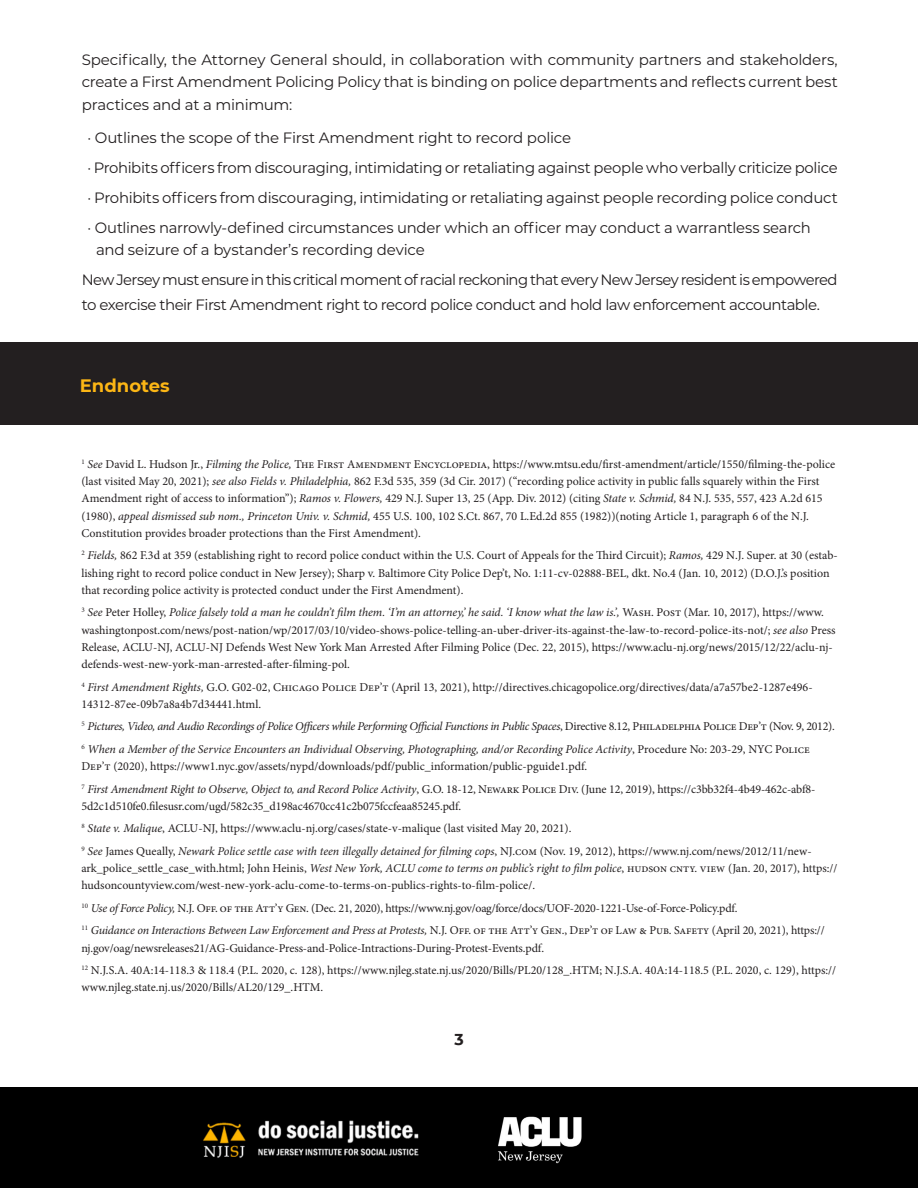
<style>
.page{position:relative;width:918px;height:1188px;background:#fff}
.page>*{position:absolute;margin:0;border:0;box-sizing:border-box;transform-origin:0 0}
.Paragraph_Style_2{font:700 18px "Montserrat";color:#fcb615}
.Paragraph_Style_2-2{font:700 15.75px "Montserrat";color:#231f20}
.t1{font:15px/22.5px "Montserrat";letter-spacing:-.025em;color:#231f20}
.t2{font:12px/17.2px "Minion Pro";color:#231f20}
.t3{font:italic 12px "Minion Pro";letter-spacing:-.03em;color:#231f20}
.t4{font:12px "Minion Pro";letter-spacing:-.02em;color:#231f20}
.s1{font-style:italic}
.s2{font-style:normal}
</style>
<div class="page">
<div style="left:0;top:343px;width:918px;height:82px;background:#231f20"></div>
<div style="left:0;top:1088px;width:918px;height:100px;background:#000"></div>
<p class="t1" style="left:82px;top:48px;width:758px;text-align:justify">Specifically, the Attorney General should, in collaboration with community partners and stakeholders, create a First Amendment Policing Policy that is binding on police departments and reflects current best practices and at a minimum:</p>
<p class="t1" style="left:88px;top:126px;width:485px">· Outlines the scope of the First Amendment right to record police</p>
<p class="t1" style="left:87px;top:156px;width:752px">· Prohibits officers from discouraging, intimidating or retaliating against people who verbally criticize police</p>
<p class="t1" style="left:88px;top:186px;width:752px">· Prohibits officers from discouraging, intimidating or retaliating against people recording police conduct</p>
<p class="t1" style="left:96px;top:216px;width:716px;text-indent:-9px">· Outlines narrowly-defined circumstances under which an officer may conduct a warrantless search and seizure of a bystander’s recording device</p>
<p class="t1" style="left:82px;top:267px;width:757px;line-height:24.8px">New Jersey must ensure in this critical moment of racial reckoning that every New Jersey resident is empowered to exercise their First Amendment right to record police conduct and hold law enforcement accountable.</p>
<p class="Paragraph_Style_2" style="left:80px;top:373px;width:91px">Endnotes</p>
<p class="t2" style="left:81px;top:456px;width:755px"><sup>1</sup> <span class="s1">See</span> David L. Hudson Jr., <span class="s1">Filming the Police,</span> THE FIRST AMENDMENT ENCYCLOPEDIA, https://www.mtsu.edu/first-amendment/article/1550/filming-the-police (last visited May 20, 2021); <span class="s1">see also Fields v. Philadelphia,</span> 862 F.3d 535, 359 (3d Cir. 2017) (“recording police activity in public falls squarely within the First Amendment right of access to information”); <span class="s1">Ramos v. Flowers,</span> 429 N.J. Super 13, 25 (App. Div. 2012) (citing <span class="s1">State v. Schmid,</span> 84 N.J. 535, 557, 423 A.2d 615 (1980), <span class="s1">appeal dismissed sub nom., Princeton Univ. v. Schmid,</span> 455 U.S. 100, 102 S.Ct. 867, 70 L.Ed.2d 855 (1982))(noting Article 1, paragraph 6 of the N.J.<br>Constitution provides broader protections than the First Amendment).</p>
<p class="t2" style="left:81px;top:547px;width:758px"><sup>2</sup> <span class="s1">Fields,</span> 862 F.3d at 359 (establishing right to record police conduct within the U.S. Court of Appeals for the Third Circuit); <span class="s1">Ramos,</span> 429 N.J. Super. at 30 (estab&shy;lishing right to record police conduct in New Jersey); Sharp v. Baltimore City Police Dep’t, No. 1:11-cv-02888-BEL, dkt. No.4 (Jan. 10, 2012) (D.O.J.’s position that recording police activity is protected conduct under the First Amendment).</p>
<p class="t2" style="left:81px;top:604px;width:756px"><sup>3</sup> <span class="s1">See</span> Peter Holley, <span class="s1">Police falsely told a man he couldn’t film them. ‘I’m an attorney,’ he said. ‘I know what the law is.’,</span> WASH. POST (Mar. 10, 2017), https://www. washingtonpost.com/news/post-nation/wp/2017/03/10/video-shows-police-telling-an-uber-driver-its-against-the-law-to-record-police-its-not/; <span class="s1">see also</span> Press Release, ACLU-NJ, ACLU-NJ Defends West New York Man Arrested After Filming Police (Dec. 22, 2015), https://www.aclu-nj.org/news/2015/12/22/aclu-nj&shy;defends-west-new-york-man-arrested-after-filming-pol.</p>
<p class="t2" style="left:81px;top:678px;width:733px"><sup>4</sup> <span class="s1">First Amendment Rights,</span> G.O. G02-02, CHICAGO POLICE DEP’T (April 13, 2021), http://directives.chicagopolice.org/directives/data/a7a57be2-1287e496-<br>14312-87ee-09b7a8a4b7d34441.html.</p>
<p class="t3" style="left:81px;top:718px;width:755px"><sup>5</sup> Pictures, Video, and Audio Recordings of Police Officers while Performing Official Functions in Public Spaces<span class="s2">, Directive 8.12, PHILADELPHIA POLICE DEP’T (Nov. 9, 2012).</span></p>
<p class="t2" style="left:81px;top:741px;width:730px"><sup>6</sup> <span class="s1">When a Member of the Service Encounters an Individual Observing, Photographing, and/or Recording Police Activity</span>, Procedure No: 203-29, NYC POLICE<br>DEP’T (2020), https://www1.nyc.gov/assets/nypd/downloads/pdf/public_information/public-pguide1.pdf.</p>
<p class="t2" style="left:81px;top:780px;width:735px"><sup>7</sup> <span class="s1">First Amendment Right to Observe, Object to, and Record Police Activity</span>, G.O. 18-12, NEWARK POLICE DIV. (June 12, 2019), https://c3bb32f4-4b49-462c-abf8-<br>5d2c1d510fe0.filesusr.com/ugd/582c35_d198ac4670cc41c2b075fccfeaa85245.pdf.</p>
<p class="t2" style="left:81px;top:820px;width:492px"><sup>8</sup> <span class="s1">State v. Malique</span>, ACLU-NJ, https://www.aclu-nj.org/cases/state-v-malique (last visited May 20, 2021).</p>
<p class="t2" style="left:81px;top:843px;width:758px"><sup>9</sup> <span class="s1">See</span> James Queally, <span class="s1">Newark Police settle case with teen illegally detained for filming cops</span>, NJ.com (Nov. 19, 2012), https://www.nj.com/news/2012/11/new&shy;ark_police_settle_case_with.html; John Heinis, <span class="s1">West New York, ACLU come to terms on public’s right to film police</span>, HUDSON CNTY. VIEW (Jan. 20, 2017), https:// hudsoncountyview.com/west-new-york-aclu-come-to-terms-on-publics-rights-to-film-police/.</p>
<p class="t4" style="left:81px;top:900px;width:658px"><sup>10</sup> <span class="s1">Use of Force Policy,</span> N.J. OFF. OF THE ATT’Y GEN. (Dec. 21, 2020), https://www.nj.gov/oag/force/docs/UOF-2020-1221-Use-of-Force-Policy.pdf.</p>
<p class="t2" style="left:81px;top:922px;width:745px"><sup>11</sup> <span class="s1">Guidance on Interactions Between Law Enforcement and Press at Protests,</span> N.J. OFF. OF THE ATT’Y GEN., DEP’T OF LAW &amp; PUB. SAFETY (April 20, 2021), https:// nj.gov/oag/newsreleases21/AG-Guidance-Press-and-Police-Intractions-During-Protest-Events.pdf.</p>
<p class="t2" style="left:81px;top:962px;width:756px"><sup>12</sup> N.J.S.A. 40A:14-118.3 &amp; 118.4 (P.L. 2020, c. 128), https://www.njleg.state.nj.us/2020/Bills/PL20/128_.HTM; N.J.S.A. 40A:14-118.5 (P.L. 2020, c. 129), https:// www.njleg.state.nj.us/2020/Bills/AL20/129_.HTM.</p>
<p class="Paragraph_Style_2-2" style="left:455px;top:1028px;width:11px">3</p>
</div>
